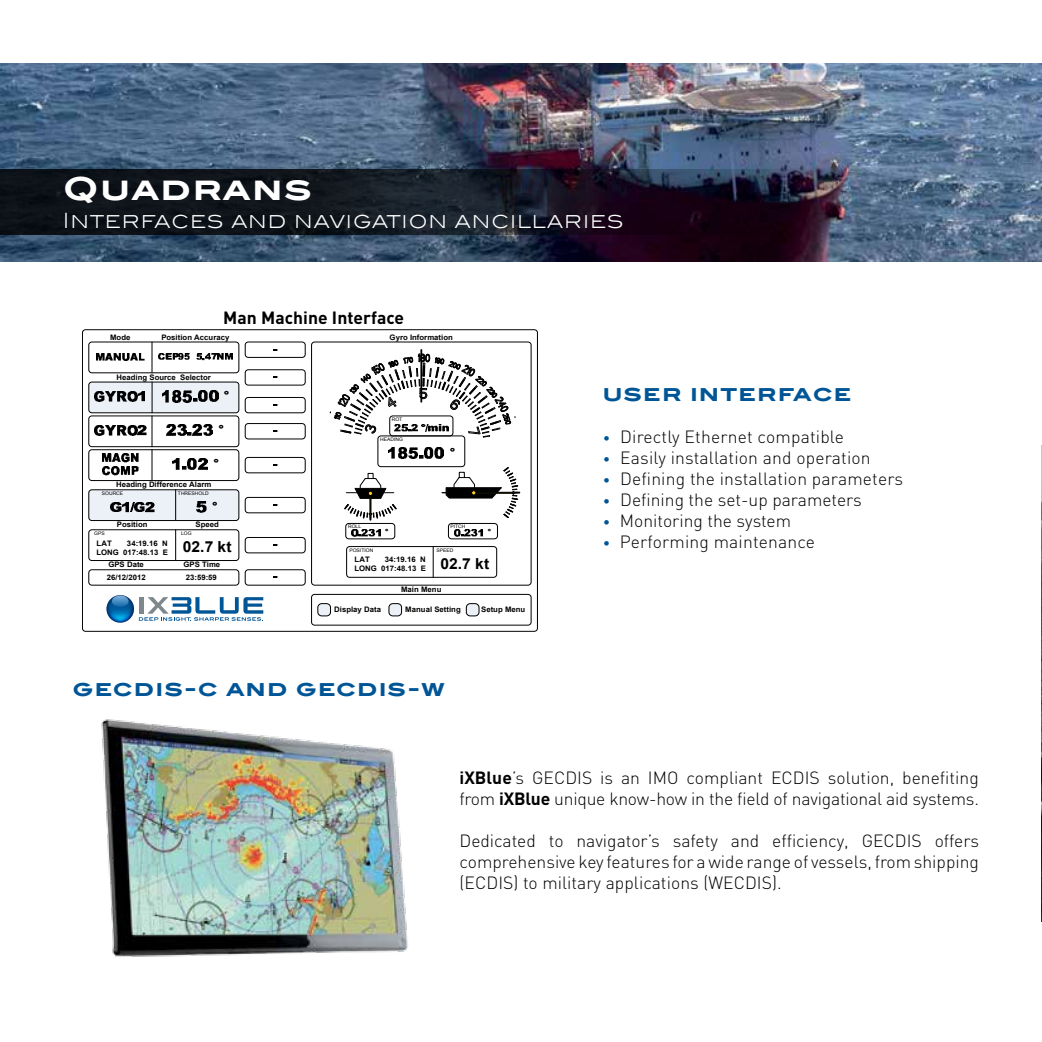
<style>
.page{position:relative;width:1042px;height:1042px;background:#fff}
.page>*{position:absolute;margin:0;border:0;box-sizing:border-box;transform-origin:0 0}
.t1{font:700 31.5px "Blair ITC";letter-spacing:.04em;color:#fff}
.t2{font:300 21px "Blair ITC";letter-spacing:.045em;color:#fff}
.t3{font:700 21px "Blair ITC";letter-spacing:.05em;color:#005596}
.t4{font:300 17.5px/21px "DIN";letter-spacing:.005em;color:#000}
.t5{font:700 17.5px "DIN";letter-spacing:.005em;color:#000}
.t6{font:900 15.22px "Arial";color:#000}
.t7{font:900 9.8px "Arial";color:#000}
.t8{font:700 7.52px/9.1px "Arial";letter-spacing:.005em;color:#000}
.t9{font:4.9px "Arial";letter-spacing:.005em;color:#000}
.s1{font-size:14px;color:#005596}
.s2{font-weight:700}
</style>
<div class="page">
<img style="left:1041px;top:446px;width:1px;height:476px">
<img style="left:0;top:63px;width:1041px;height:198px">
<svg style="left:0;top:169px;width:805px;height:65px"></svg>
<hr style="left:1041px;top:781px;width:1px;height:59px;background:#000">
<div style="left:89px;top:490px;width:150px;height:30px;background:#ecf1f8;border-radius:3px"></div>
<div style="left:88px;top:489px;width:151px;height:32px;border:1px solid #000;border-radius:3px"></div>
<div style="left:89px;top:382px;width:150px;height:31px;background:#ecf1f8;border-radius:3px"></div>
<div style="left:88px;top:382px;width:151px;height:31px;border:1px solid #000;border-radius:3px"></div>
<img style="left:95px;top:392px;width:42px;height:9px">
<img style="left:138px;top:392px;width:6px;height:22px">
<img style="left:95px;top:426px;width:42px;height:9px">
<img style="left:138px;top:426px;width:8px;height:28px">
<img style="left:102px;top:454px;width:37px;height:22px">
<img style="left:162px;top:391px;width:30px;height:11px">
<svg style="left:193px;top:399px;width:4px;height:3px"></svg>
<img style="left:198px;top:391px;width:20px;height:11px">
<img style="left:167px;top:425px;width:20px;height:11px">
<svg style="left:188px;top:432px;width:4px;height:4px"></svg>
<img style="left:193px;top:425px;width:20px;height:11px">
<img style="left:173px;top:458px;width:6px;height:34px">
<svg style="left:183px;top:466px;width:4px;height:4px"></svg>
<img style="left:188px;top:458px;width:20px;height:12px">
<img style="left:352px;top:529px;width:6px;height:11px">
<svg style="left:359px;top:534px;width:3px;height:6px"></svg>
<img style="left:362px;top:529px;width:18px;height:11px">
<svg style="left:345px;top:473px;width:52px;height:47px"></svg>
<svg style="left:442px;top:467px;width:78px;height:51px"></svg>
<img style="left:455px;top:529px;width:6px;height:11px">
<svg style="left:461px;top:534px;width:3px;height:6px"></svg>
<img style="left:464px;top:529px;width:19px;height:11px">
<img style="left:388px;top:447px;width:30px;height:12px">
<svg style="left:419px;top:455px;width:4px;height:4px"></svg>
<img style="left:424px;top:447px;width:20px;height:12px">
<img style="left:111px;top:503px;width:17px;height:18px">
<img style="left:130px;top:503px;width:24px;height:18px">
<img style="left:197px;top:502px;width:9px;height:19px">
<div style="left:318px;top:603px;width:12px;height:13px;background:#ecf1f8;border-radius:4px"></div>
<div style="left:317px;top:603px;width:14px;height:13px;border:1px solid #000;border-radius:4px"></div>
<svg style="left:330px;top:354px;width:186px;height:84px"></svg>
<img style="left:425px;top:424px;width:23px;height:14px">
<img style="left:97px;top:353px;width:48px;height:7px">
<img style="left:159px;top:354px;width:43px;height:6px">
<img style="left:205px;top:354px;width:27px;height:6px">
<hr style="left:152px;top:382px;width:1px;height:31px;background:#000">
<div style="left:88px;top:415px;width:151px;height:32px;border:1px solid #000;border-radius:3px"></div>
<hr style="left:152px;top:416px;width:1px;height:31px;background:#000">
<div style="left:88px;top:449px;width:151px;height:32px;border:1px solid #000;border-radius:3px"></div>
<hr style="left:152px;top:450px;width:1px;height:30px;background:#000">
<hr style="left:175px;top:490px;width:1px;height:30px;background:#000">
<div style="left:88px;top:529px;width:151px;height:32px;border:1px solid #000;border-radius:3px"></div>
<hr style="left:175px;top:530px;width:1px;height:30px;background:#000">
<div style="left:346px;top:546px;width:151px;height:32px;border:1px solid #000;border-radius:3px"></div>
<hr style="left:433px;top:546px;width:1px;height:31px;background:#000">
<div style="left:88px;top:342px;width:151px;height:31px;border:1px solid #000;border-radius:3px"></div>
<hr style="left:152px;top:342px;width:1px;height:31px;background:#000">
<div style="left:311px;top:342px;width:220px;height:243px;border:1px solid #000;border-radius:3px"></div>
<div style="left:345px;top:523px;width:50px;height:16px;border:1px solid #000;border-radius:3px"></div>
<div style="left:448px;top:523px;width:50px;height:16px;border:1px solid #000;border-radius:3px"></div>
<div style="left:389px;top:415px;width:64px;height:21px;border:1px solid #000;border-radius:3px"></div>
<div style="left:377px;top:435px;width:88px;height:32px;border:1px solid #000;border-radius:3px"></div>
<div style="left:82px;top:329px;width:456px;height:302px;border:1px solid #000;border-radius:3px"></div>
<div style="left:421px;top:350px;width:1px;height:52px;border:1px solid #000"></div>
<div style="left:88px;top:569px;width:151px;height:16px;border:1px solid #000;border-radius:3px"></div>
<div style="left:389px;top:603px;width:12px;height:13px;background:#ecf1f8;border-radius:4px"></div>
<div style="left:389px;top:603px;width:13px;height:13px;border:1px solid #000;border-radius:4px"></div>
<div style="left:466px;top:603px;width:13px;height:13px;background:#ecf1f8;border-radius:4px"></div>
<div style="left:466px;top:603px;width:13px;height:13px;border:1px solid #000;border-radius:4px"></div>
<div style="left:311px;top:594px;width:220px;height:31px;border:1px solid #000;border-radius:3px"></div>
<div style="left:245px;top:342px;width:60px;height:16px;border:1px solid #000;border-radius:3px"></div>
<div style="left:245px;top:369px;width:60px;height:16px;border:1px solid #000;border-radius:3px"></div>
<div style="left:245px;top:397px;width:60px;height:16px;border:1px solid #000;border-radius:3px"></div>
<div style="left:245px;top:423px;width:60px;height:16px;border:1px solid #000;border-radius:3px"></div>
<div style="left:245px;top:457px;width:60px;height:16px;border:1px solid #000;border-radius:3px"></div>
<div style="left:245px;top:497px;width:60px;height:16px;border:1px solid #000;border-radius:3px"></div>
<div style="left:245px;top:537px;width:60px;height:16px;border:1px solid #000;border-radius:3px"></div>
<div style="left:245px;top:569px;width:60px;height:16px;border:1px solid #000;border-radius:3px"></div>
<img style="left:1041px;top:63px;width:1px;height:383px">
<svg style="left:139px;top:597px;width:124px;height:24px"></svg>
<svg style="left:106px;top:595px;width:28px;height:27px"></svg>
<svg style="left:109px;top:595px;width:22px;height:27px"></svg>
<img style="left:101px;top:719px;width:307px;height:238px">
<h1 class="t1" style="left:63px;top:169px;width:251px">QUADRANS</h1>
<p class="t2" style="left:63px;top:208px;width:562px">Interfaces and navigation ancillaries</p>
<p class="t5" style="left:223px;top:306px;width:182px">Man Machine Interface</p>
<p class="t8" style="left:110px;top:333px;width:22px">Mode</p>
<p class="t8" style="left:161px;top:333px;width:69px">Position Accuracy</p>
<p class="t8" style="left:390px;top:333px;width:65px">Gyro Information</p>
<p class="t8" style="left:116px;top:373px;width:96px">Heading Source Selector</p>
<p class="t6" style="left:223px;top:385px;width:8px">°</p>
<p class="t6" style="left:218px;top:419px;width:8px">°</p>
<p class="t6" style="left:213px;top:453px;width:8px">°</p>
<p class="t8" style="left:116px;top:480px;width:97px">Heading Difference Alarm</p>
<p class="t9" style="left:102px;top:490px;width:23px">SOURCE</p>
<p class="t9" style="left:178px;top:490px;width:32px">THRESHOLD</p>
<p class="t9" style="left:94px;top:530px;width:12px">GPS</p>
<p class="t6" style="left:212px;top:496px;width:8px">°</p>
<p class="t8" style="left:117px;top:520px;width:32px">Position</p>
<p class="t8" style="left:196px;top:520px;width:25px">Speed</p>
<p class="t9" style="left:181px;top:530px;width:12px">LOG</p>
<p class="t8" style="left:96px;top:538px;width:137px;text-indent:31px">34:19.16 N<br>LONG 017:48.13 E <sup>02.7</sup> <sup>kt</sup></p>
<p class="t8" style="left:97px;top:538px;width:17px">LAT</p>
<p class="t8" style="left:108px;top:560px;width:37px">GPS Date</p>
<p class="t8" style="left:183px;top:559px;width:38px;line-height:12.4px;text-align:center">GPS Time<br>23:59:59</p>
<p class="t8" style="left:107px;top:573px;width:41px">26/12/2012</p>
<p class="t9" style="left:392px;top:416px;width:12px">ROT</p>
<p class="t9" style="left:380px;top:436px;width:24px">HEADING</p>
<p class="t6" style="left:449px;top:442px;width:8px">°</p>
<p class="t9" style="left:348px;top:523px;width:15px">ROLL</p>
<p class="t9" style="left:450px;top:523px;width:17px">PITCH</p>
<p class="t7" style="left:385px;top:526px;width:6px">°</p>
<p class="t7" style="left:488px;top:526px;width:6px">°</p>
<p class="t9" style="left:349px;top:547px;width:25px">POSITION</p>
<p class="t9" style="left:436px;top:547px;width:18px">SPEED</p>
<p class="t8" style="left:354px;top:555px;width:136px;text-indent:31px">34:19.16 N<br>LONG 017:48.13 E <sup>02.7</sup> <sup>kt</sup></p>
<p class="t8" style="left:355px;top:555px;width:17px">LAT</p>
<p class="t8" style="left:401px;top:585px;width:42px">Main Menu</p>
<p class="t8" style="left:334px;top:605px;width:48px">Display Data</p>
<p class="t8" style="left:405px;top:605px;width:57px">Manual Setting</p>
<p class="t8" style="left:481px;top:605px;width:46px">Setup Menu</p>
<p class="t3" style="left:73px;top:675px;width:374px">GECDIS-C AND GECDIS-W</p>
<p class="t3" style="left:603px;top:380px;width:250px">USER INTERFACE</p>
<p class="t4" style="left:603px;top:426px;width:242px"><span class="s1">•</span> Directly Ethernet compatible</p>
<p class="t4" style="left:603px;top:447px;width:269px"><span class="s1">•</span> Easily installation and operation</p>
<p class="t4" style="left:603px;top:468px;width:302px"><span class="s1">•</span> Defining the installation parameters</p>
<p class="t4" style="left:603px;top:489px;width:261px"><span class="s1">•</span> Defining the set-up parameters</p>
<p class="t4" style="left:603px;top:510px;width:190px"><span class="s1">•</span> Monitoring the system</p>
<p class="t4" style="left:603px;top:531px;width:214px"><span class="s1">•</span> Performing maintenance</p>
<p class="t4" style="left:459px;top:767px;width:521px"><span class="s2">iXBlue</span>’s GECDIS is an IMO compliant ECDIS solution, benefiting from <span class="s2">iXBlue</span> unique know-how in the field of navigational aid systems.</p>
<p class="t4" style="left:459px;top:830px;width:521px;text-align:justify">Dedicated to navigator’s safety and efficiency, GECDIS offers comprehensive key features for a wide range of vessels, from shipping (ECDIS) to military applications (WECDIS).</p>
</div>
